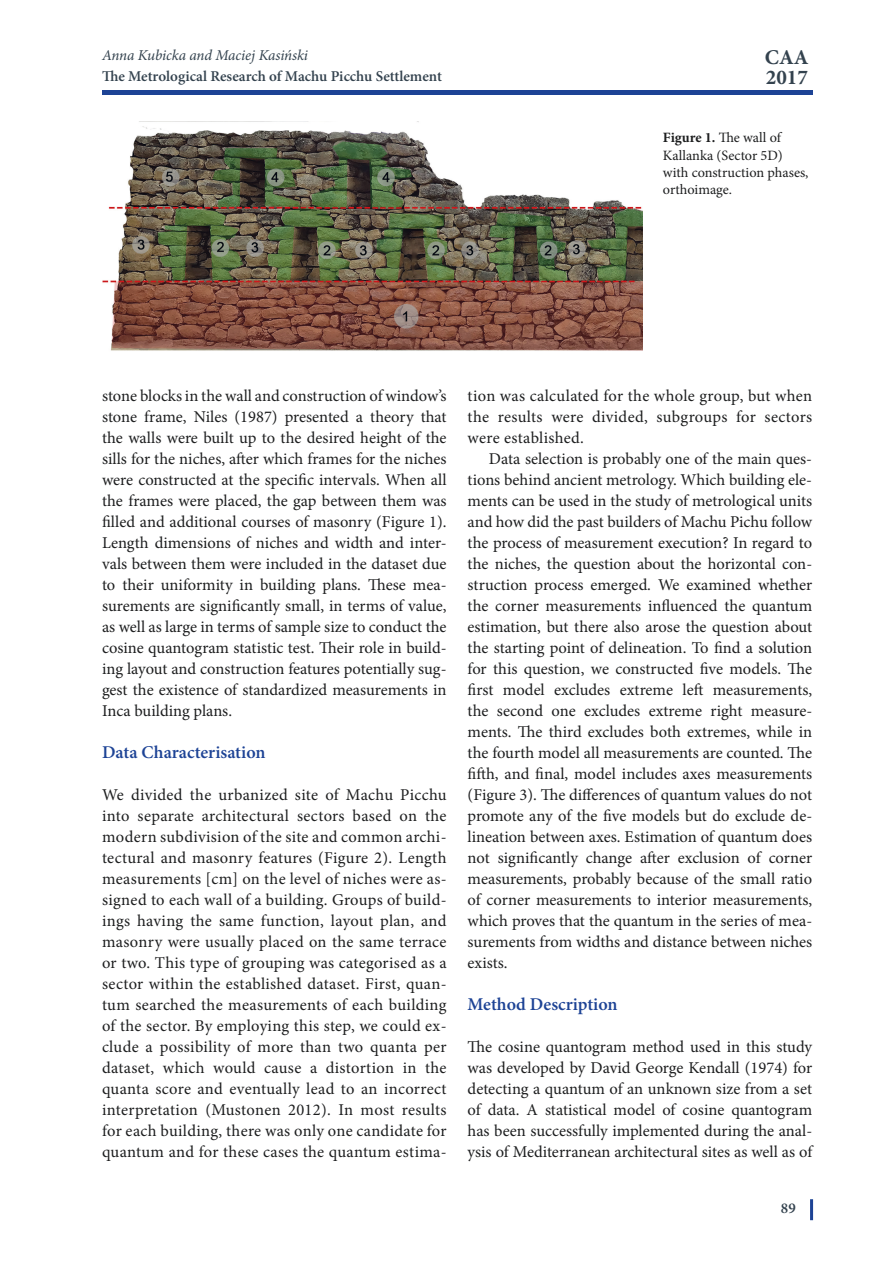
<style>
.page{position:relative;width:893px;height:1263px;background:#fff}
.page>*{position:absolute;margin:0;border:0;box-sizing:border-box;transform-origin:0 0}
.t1{font:21px/19.5px "Minion Pro Bold 4";color:#33424e}
.t2{font:600 18px "Minion Pro";color:#1d4395}
.t3{font:16.5px/21px "Minion Pro";color:#1d1e1f;text-align:justify}
.t4{font:600 15px "Minion Pro";color:#33424e}
.t5{font:italic 15px "Minion Pro";letter-spacing:-.01em;color:#33424e}
.t6{font:14.25px/17.1px "Minion Pro";color:#1d1e1f}
.s1{font-weight:700}
</style>
<div class="page">
<div style="left:102px;top:90px;width:710px;height:5px;background:#1d4395"></div>
<hr style="left:810px;top:1199px;width:3px;height:21px;background:#1d4395">
<img style="left:102px;top:126px;width:540px;height:225px">
<p class="t5" style="left:102px;top:45px;width:207px">Anna Kubicka and Maciej Kasiński</p>
<p class="t4" style="left:102px;top:65px;width:341px">The Metrological Research of Machu Picchu Settlement</p>
<p class="t1" style="left:765px;top:47px;width:45px">CAA<br>2017</p>
<p class="t6" style="left:663px;top:129px;width:147px"><span class="s1">Figure 1.</span> The wall of<br>Kallanka (Sector 5D) with construction phases, orthoimage.</p>
<p class="t3" style="left:102px;top:385px;width:346px">stone blocks in the wall and construction of window’s stone frame, Niles (1987) presented a theory that the walls were built up to the desired height of the sills for the niches, after which frames for the niches were constructed at the specific intervals. When all the frames were placed, the gap between them was filled and additional courses of masonry (Figure 1).<br>Length dimensions of niches and width and inter&shy;vals between them were included in the dataset due to their uniformity in building plans. These mea&shy;surements are significantly small, in terms of value, as well as large in terms of sample size to conduct the cosine quantogram statistic test. Their role in build&shy;ing layout and construction features potentially sug&shy;gest the existence of standardized measurements in Inca building plans.</p>
<p class="t2" style="left:102px;top:739px;width:165px">Data Characterisation</p>
<p class="t3" style="left:102px;top:784px;width:346px">We divided the urbanized site of Machu Picchu into separate architectural sectors based on the modern subdivision of the site and common archi&shy;tectural and masonry features (Figure 2). Length measurements [cm] on the level of niches were as&shy;signed to each wall of a building. Groups of build&shy;ings having the same function, layout plan, and masonry were usually placed on the same terrace or two. This type of grouping was categorised as a sector within the established dataset. First, quan&shy;tum searched the measurements of each building of the sector. By employing this step, we could ex&shy;clude a possibility of more than two quanta per dataset, which would cause a distortion in the quanta score and eventually lead to an incorrect interpretation (Mustonen 2012). In most results for each building, there was only one candidate for quantum and for these cases the quantum estima-</p>
<p class="t3" style="left:468px;top:385px;width:346px">tion was calculated for the whole group, but when the results were divided, subgroups for sectors were established.</p>
<p class="t3" style="left:468px;top:448px;width:346px;text-indent:21px">Data selection is probably one of the main ques&shy;tions behind ancient metrology. Which building ele&shy;ments can be used in the study of metrological units and how did the past builders of Machu Pichu follow the process of measurement execution? In regard to the niches, the question about the horizontal con&shy;struction process emerged. We examined whether the corner measurements influenced the quantum estimation, but there also arose the question about the starting point of delineation. To find a solution for this question, we constructed five models. The first model excludes extreme left measurements, the second one excludes extreme right measure&shy;ments. The third excludes both extremes, while in the fourth model all measurements are counted. The fifth, and final, model includes axes measurements (Figure 3). The differences of quantum values do not promote any of the five models but do exclude de&shy;lineation between axes. Estimation of quantum does not significantly change after exclusion of corner measurements, probably because of the small ratio of corner measurements to interior measurements, which proves that the quantum in the series of mea&shy;surements from widths and distance between niches exists.</p>
<p class="t2" style="left:468px;top:991px;width:152px">Method Description</p>
<p class="t3" style="left:468px;top:1036px;width:346px">The cosine quantogram method used in this study was developed by David George Kendall (1974) for detecting a quantum of an unknown size from a set of data. A statistical model of cosine quantogram has been successfully implemented during the anal&shy;ysis of Mediterranean architectural sites as well as of</p>
<p class="t4" style="left:781px;top:1198px;width:16px">89</p>
</div>
